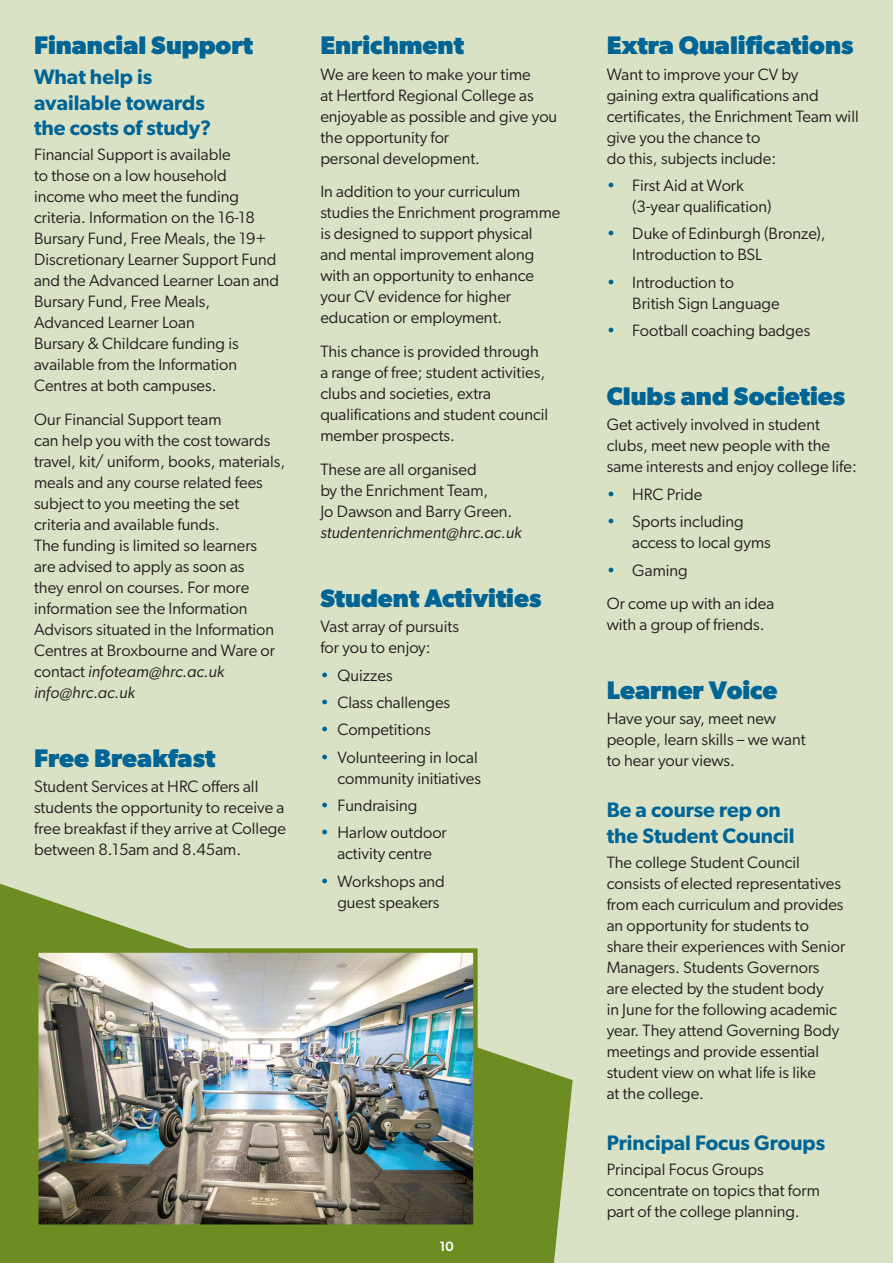
<style>
.page{position:relative;width:893px;height:1263px;background:#dae2c6}
.page>*{position:absolute;margin:0;border:0;box-sizing:border-box;transform-origin:0 0}
.t1{font:700 25.5px "Gibson";color:#006494}
.t2{font:600 21px/25.5px "Gibson";color:#006494}
.t3{font:16.5px/21px "Gibson";color:#231f20}
.t4{font:500 13.5px "Gibson";color:#fff}
.s1{font-style:italic}
.s2{color:#006494}
</style>
<div class="page">
<svg style="left:0;top:884px;width:573px;height:379px;fill:#6d8d23"></svg>
<img style="left:39px;top:953px;width:434px;height:271px">
<div style="left:34px;top:948px;width:444px;height:281px;border:4px solid #6d8d23"></div>
<p class="t1" style="left:34px;top:30px;width:221px">Financial Support</p>
<p class="t2" style="left:34px;top:64px;width:179px">What help is available towards the costs of study?</p>
<p class="t3" style="left:34px;top:144px;width:247px">Financial Support is available<br>to those on a low household income who meet the funding criteria. Information on the 16-18<br>Bursary Fund, Free Meals, the 19+<br>Discretionary Learner Support Fund and the Advanced Learner Loan and<br>Bursary Fund, Free Meals,<br>Advanced Learner Loan<br>Bursary &amp; Childcare funding is available from the Information<br>Centres at both campuses.</p>
<p class="t3" style="left:34px;top:409px;width:253px">Our Financial Support team<br>can help you with the cost towards travel, kit/ uniform, books, materials, meals and any course related fees subject to you meeting the set criteria and available funds.<br>The funding is limited so learners<br>are advised to apply as soon as<br>they enrol on courses. For more information see the Information<br>Advisors situated in the Information<br>Centres at Broxbourne and Ware or contact <span class="s1">infoteam@hrc.ac.uk info@hrc.ac.uk</span></p>
<p class="t1" style="left:34px;top:743px;width:183px">Free Breakfast</p>
<p class="t3" style="left:34px;top:776px;width:254px">Student Services at HRC offers all students the opportunity to receive a free breakfast if they arrive at College between 8.15am and 8.45am.</p>
<p class="t1" style="left:320px;top:30px;width:145px">Enrichment</p>
<p class="t3" style="left:320px;top:63px;width:238px">We are keen to make your time<br>at Hertford Regional College as enjoyable as possible and give you the opportunity for<br>personal development.</p>
<p class="t3" style="left:320px;top:181px;width:242px">In addition to your curriculum studies the Enrichment programme is designed to support physical and mental improvement along with an opportunity to enhance your CV evidence for higher education or employment.</p>
<p class="t3" style="left:320px;top:341px;width:229px">This chance is provided through a range of free; student activities, clubs and societies, extra qualifications and student council member prospects.</p>
<p class="t3" style="left:320px;top:459px;width:203px">These are all organised<br>by the Enrichment Team,<br>Jo Dawson and Barry Green. <span class="s1">studentenrichment@hrc.ac.uk</span></p>
<p class="t1" style="left:320px;top:583px;width:223px">Student Activities</p>
<p class="t3" style="left:320px;top:616px;width:140px">Vast array of pursuits for you to enjoy:</p>
<p class="t3" style="left:320px;top:664px;width:74px"><span class="s2">•</span> Quizzes</p>
<p class="t3" style="left:320px;top:691px;width:131px"><span class="s2">•</span> Class challenges</p>
<p class="t3" style="left:320px;top:719px;width:112px"><span class="s2">•</span> Competitions</p>
<p class="t3" style="left:320px;top:746px;width:162px;text-align:right"><span class="s2">•</span> Volunteering in local community initiatives</p>
<p class="t3" style="left:320px;top:795px;width:99px"><span class="s2">•</span> Fundraising</p>
<p class="t3" style="left:320px;top:822px;width:128px;text-align:center"><span class="s2">•</span> Harlow outdoor activity centre</p>
<p class="t3" style="left:337px;top:870px;width:109px;text-indent:-17px"><span class="s2">•</span> Workshops and guest speakers</p>
<p class="t4" style="left:439px;top:1238px;width:16px">10</p>
<p class="t1" style="left:607px;top:30px;width:248px">Extra Qualifications</p>
<p class="t3" style="left:607px;top:63px;width:254px">Want to improve your CV by<br>gaining extra qualifications and certificates, the Enrichment Team will give you the chance to<br>do this, subjects include:</p>
<p class="t3" style="left:632px;top:175px;width:141px;text-indent:-26px"><span class="s2">•</span> First Aid at Work (3-year qualification)</p>
<p class="t3" style="left:632px;top:223px;width:195px;text-indent:-26px"><span class="s2">•</span> Duke of Edinburgh (Bronze),<br>Introduction to BSL</p>
<p class="t3" style="left:632px;top:271px;width:149px;text-indent:-26px"><span class="s2">•</span> Introduction to<br>British Sign Language</p>
<p class="t3" style="left:607px;top:320px;width:205px"><span class="s2">•</span> Football coaching badges</p>
<p class="t1" style="left:607px;top:381px;width:240px">Clubs and Societies</p>
<p class="t3" style="left:607px;top:414px;width:252px">Get actively involved in student clubs, meet new people with the same interests and enjoy college life:</p>
<p class="t3" style="left:607px;top:483px;width:97px"><span class="s2">•</span> HRC Pride</p>
<p class="t3" style="left:632px;top:511px;width:140px;text-indent:-26px"><span class="s2">•</span> Sports including access to local gyms</p>
<p class="t3" style="left:607px;top:559px;width:83px"><span class="s2">•</span> Gaming</p>
<p class="t3" style="left:607px;top:593px;width:169px">Or come up with an idea with a group of friends.</p>
<p class="t1" style="left:607px;top:675px;width:172px">Learner Voice</p>
<p class="t3" style="left:607px;top:708px;width:200px">Have your say, meet new people, learn skills – we want to hear your views.</p>
<p class="t2" style="left:607px;top:797px;width:190px">Be a course rep on the Student Council</p>
<p class="t3" style="left:607px;top:852px;width:240px">The college Student Council consists of elected representatives from each curriculum and provides an opportunity for students to share their experiences with Senior<br>Managers. Students Governors are elected by the student body<br>in June for the following academic year. They attend Governing Body meetings and provide essential student view on what life is like<br>at the college.</p>
<p class="t2" style="left:607px;top:1130px;width:220px">Principal Focus Groups</p>
<p class="t3" style="left:607px;top:1159px;width:215px">Principal Focus Groups concentrate on topics that form part of the college planning.</p>
</div>
